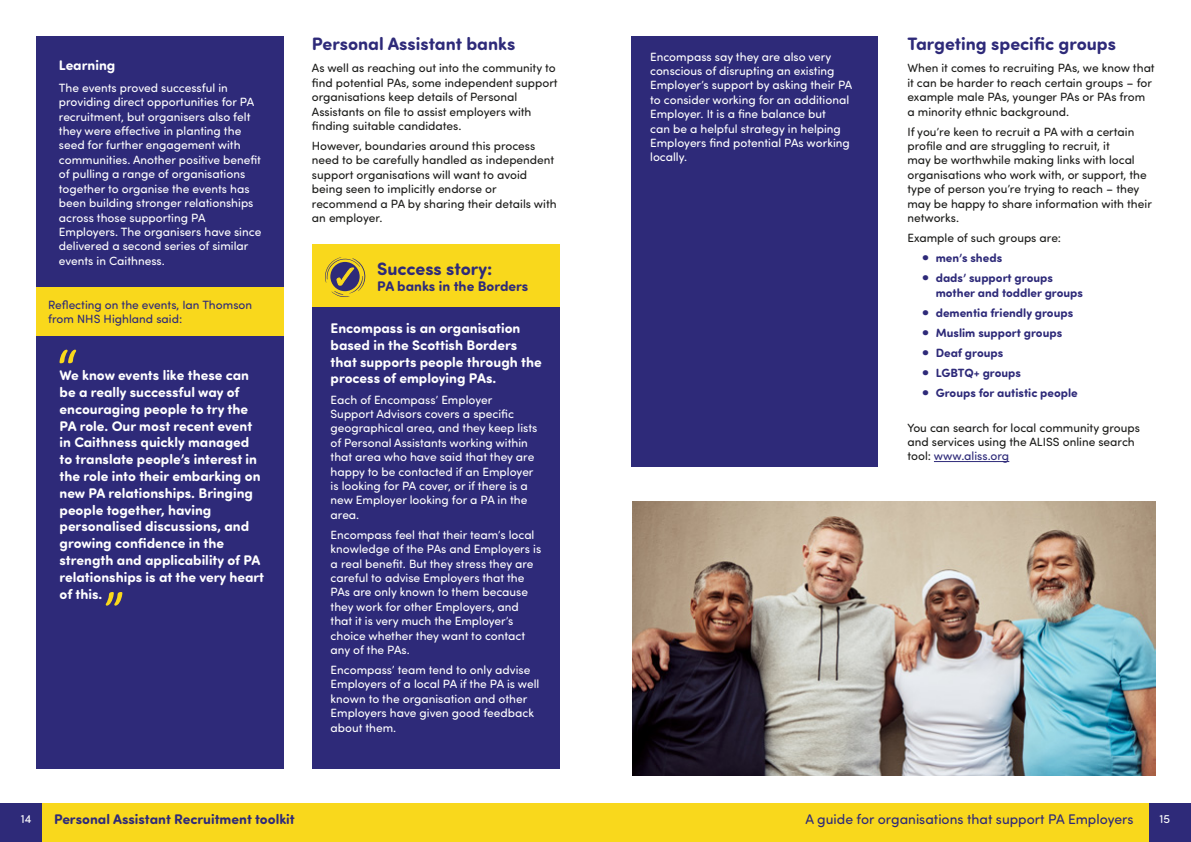
<style>
.page{position:relative;width:1191px;height:842px;background:#fff}
.page>*{position:absolute;margin:0;border:0;box-sizing:border-box;transform-origin:0 0}
.H3_-_Sub_Heading{font:700 18px "Sofia Pro Soft";color:#2e2a79}
.Success_Story_first_para{font:700 18px "Sofia Pro Soft";color:#2e2a79}
.Quote_for_blue_box{font:700 14px/16.8px "Sofia Pro Soft";color:#fff}
.Success_Story_first_para-2{font:700 14px/16.8px "Sofia Pro Soft";color:#fff}
.Success_Story_first_para-3{font:700 14px "Sofia Pro Soft";color:#2e2a79}
.t1{font:14px "Sofia Pro Soft";color:#2e2a79}
.H4_-_Sub_Sub_Heading{font:700 14px "Sofia Pro Soft";color:#fff}
.Paragraph{font:12px/14.4px "Sofia Pro Soft";color:#fff}
.Paragraph-2{font:12px/14.4px "Sofia Pro Soft";color:#1d1d1b}
.Bullet_list_blue{font:700 12px/14.4px "Sofia Pro Soft";color:#2e2a79}
.Paragraph-3{font:12px/14.4px "Sofia Pro Soft";color:#2e2a79}
.s1{font-weight:400;font-size:18px}
.s2{color:#2e2a79}
</style>
<div class="page">
<div style="left:0;top:804px;width:1191px;height:38px;background:#f9d81c"></div>
<div style="left:0;top:804px;width:41px;height:38px;background:#2e2a79"></div>
<div style="left:1149px;top:804px;width:42px;height:38px;background:#2e2a79"></div>
<div style="left:36px;top:36px;width:247px;height:252px;background:#2e2a79"></div>
<div style="left:36px;top:287px;width:247px;height:482px;background:#2e2a79"></div>
<div style="left:36px;top:287px;width:247px;height:49px;background:#f9d81c"></div>
<svg style="left:59px;top:350px;width:17px;height:14px"></svg>
<svg style="left:106px;top:592px;width:16px;height:14px"></svg>
<div style="left:312px;top:254px;width:247px;height:515px;background:#2e2a79"></div>
<div style="left:312px;top:245px;width:247px;height:62px;background:#f9d81c"></div>
<svg style="left:325px;top:257px;width:40px;height:40px"></svg>
<div style="left:631px;top:36px;width:246px;height:430px;background:#2e2a79"></div>
<hr style="left:934px;top:461px;width:75px;height:1px;background:#2e2a79">
<img style="left:632px;top:502px;width:523px;height:273px">
<h4 class="H4_-_Sub_Sub_Heading" style="left:59px;top:55px;width:58px">Learning</h4>
<p class="Paragraph" style="left:59px;top:80px;width:204px">The events proved successful in providing direct opportunities for PA recruitment, but organisers also felt they were effective in planting the seed for further engagement with communities. Another positive benefit of pulling a range of organisations together to organise the events has been building stronger relationships across those supporting PA Employers. The organisers have since delivered a second series of similar events in Caithness.</p>
<p class="Paragraph-3" style="left:48px;top:297px;width:205px">Reflecting on the events, Ian Thomson from NHS Highland said:</p>
<p class="Quote_for_blue_box" style="left:60px;top:366px;width:206px">We know events like these can be a really successful way of encouraging people to try the<br>PA role. Our most recent event in Caithness quickly managed to translate people’s interest in the role into their embarking on new PA relationships. Bringing people together, having personalised discussions, and growing confidence in the strength and applicability of PA relationships is at the very heart of this.</p>
<h3 class="H3_-_Sub_Heading" style="left:312px;top:30px;width:205px">Personal Assistant banks</h3>
<p class="Paragraph-2" style="left:312px;top:61px;width:247px">As well as reaching out into the community to find potential PAs, some independent support organisations keep details of Personal Assistants on file to assist employers with finding suitable candidates.</p>
<p class="Paragraph-2" style="left:312px;top:138px;width:246px">However, boundaries around this process need to be carefully handled as independent support organisations will want to avoid being seen to implicitly endorse or recommend a PA by sharing their details with an employer.</p>
<p class="Success_Story_first_para" style="left:377px;top:255px;width:117px">Success story:</p>
<p class="Success_Story_first_para-3" style="left:377px;top:276px;width:153px">PA banks in the Borders</p>
<p class="Success_Story_first_para-2" style="left:330px;top:319px;width:213px">Encompass is an organisation based in the Scottish Borders that supports people through the process of employing PAs.</p>
<p class="Paragraph" style="left:330px;top:392px;width:208px">Each of Encompass’ Employer<br>Support Advisors covers a specific geographical area, and they keep lists of Personal Assistants working within that area who have said that they are happy to be contacted if an Employer is looking for PA cover, or if there is a new Employer looking for a PA in the area.</p>
<p class="Paragraph" style="left:330px;top:527px;width:212px">Encompass feel that their team’s local knowledge of the PAs and Employers is a real benefit. But they stress they are careful to advise Employers that the PAs are only known to them because they work for other Employers, and that it is very much the Employer’s choice whether they want to contact any of the PAs.</p>
<p class="Paragraph" style="left:330px;top:662px;width:210px">Encompass’ team tend to only advise<br>Employers of a local PA if the PA is well known to the organisation and other<br>Employers have given good feedback about them.</p>
<p class="Paragraph" style="left:650px;top:49px;width:204px">Encompass say they are also very conscious of disrupting an existing<br>Employer’s support by asking their PA to consider working for an additional<br>Employer. It is a fine balance but<br>can be a helpful strategy in helping<br>Employers find potential PAs working locally.</p>
<h3 class="H3_-_Sub_Heading" style="left:907px;top:30px;width:210px">Targeting specific groups</h3>
<p class="Paragraph-2" style="left:907px;top:61px;width:249px">When it comes to recruiting PAs, we know that it can be harder to reach certain groups – for example male PAs, younger PAs or PAs from a minority ethnic background.</p>
<p class="Paragraph-2" style="left:907px;top:124px;width:246px">If you’re keen to recruit a PA with a certain profile and are struggling to recruit, it<br>may be worthwhile making links with local organisations who work with, or support, the type of person you’re trying to reach – they may be happy to share information with their networks.</p>
<p class="Paragraph-2" style="left:907px;top:230px;width:155px">Example of such groups are:</p>
<p class="Bullet_list_blue" style="left:921px;top:250px;width:82px"><span class="s1">•</span> men’s sheds</p>
<p class="Bullet_list_blue" style="left:935px;top:270px;width:149px;text-indent:-14px"><span class="s1">•</span> dads’ support groups mother and toddler groups</p>
<p class="Bullet_list_blue" style="left:921px;top:305px;width:153px"><span class="s1">•</span> dementia friendly groups</p>
<p class="Bullet_list_blue" style="left:921px;top:325px;width:142px"><span class="s1">•</span> Muslim support groups</p>
<p class="Bullet_list_blue" style="left:921px;top:345px;width:83px"><span class="s1">•</span> Deaf groups</p>
<p class="Bullet_list_blue" style="left:921px;top:365px;width:101px"><span class="s1">•</span> LGBTQ+ groups</p>
<p class="Bullet_list_blue" style="left:921px;top:385px;width:158px"><span class="s1">•</span> Groups for autistic people</p>
<p class="Paragraph-2" style="left:907px;top:420px;width:234px">You can search for local community groups and services using the ALISS online search tool: <span class="s2">www.aliss.org</span></p>
<p class="Paragraph" style="left:21px;top:811px;width:12px">14</p>
<p class="Success_Story_first_para-3" style="left:54px;top:809px;width:242px">Personal Assistant Recruitment toolkit</p>
<p class="t1" style="left:805px;top:809px;width:330px">A guide for organisations that support PA Employers</p>
<p class="Paragraph" style="left:1159px;top:811px;width:12px">15</p>
</div>
